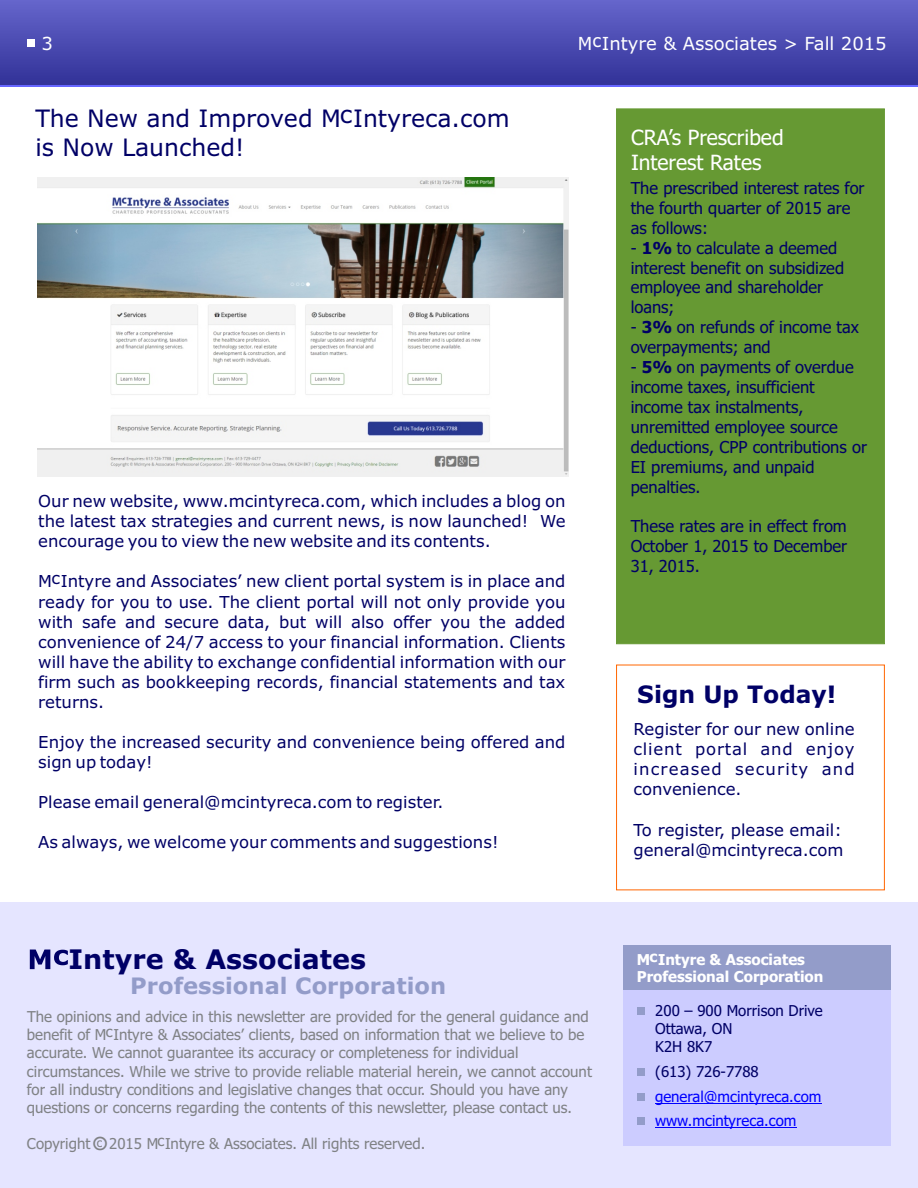
<style>
.page{position:relative;width:918px;height:1188px;background:#fff}
.page>*{position:absolute;margin:0;border:0;box-sizing:border-box;transform-origin:0 0}
.t1{font:700 27px "Verdana";color:#006}
.t2{font:24.6px "Century Gothic";color:#808285}
.t3{font:24px/29.1px "Verdana";color:#006}
.t4{font:700 24px "Verdana";color:#006}
.t5{font:700 22.65px "Verdana";color:#939cc9}
.t6{font:21px/25.3px "Tahoma";color:#fff}
.t7{font:18px "Verdana";color:#fff}
.t8{font:16.5px/20.1px "Verdana";color:#006;text-align:justify}
.t9{font:16.5px/20px "Tahoma";color:#006}
.t10{font:15px/18.1px "Tahoma";color:#808285}
.t11{font:15px/18.1px "Tahoma";color:#006}
.t12{font:700 15px/17px "Tahoma";color:#fff}
.t13{font:15px/24.3px "Tahoma";color:#00f}
.s1{font-family:"Tahoma"}
.s2{color:#fff}
.s3{font-weight:700}
.s4{color:#e5e5ff}
.s5{font-family:"Tahoma";font-size:12px}
.s6{color:#939cc9}
</style>
<div class="page">
<div style="left:616px;top:109px;width:269px;height:535px;background:#693"></div>
<div style="left:0;top:902px;width:918px;height:286px;background:#e5e5ff"></div>
<div style="left:0;top:0;width:918px;height:86px;background:linear-gradient(to bottom,#6565cb,#323298)"></div>
<hr style="left:0;top:85px;width:918px;height:2px;background:#66f">
<div style="left:623px;top:946px;width:268px;height:199px;background:#ccf"></div>
<div style="left:27px;top:39px;width:8px;height:8px;background:#fff"></div>
<div style="left:623px;top:945px;width:268px;height:44px;background:#939cc9"></div>
<div style="left:637px;top:1008px;width:7px;height:7px;background:#939cc9"></div>
<div style="left:637px;top:1093px;width:7px;height:7px;background:#939cc9"></div>
<div style="left:637px;top:1117px;width:7px;height:8px;background:#939cc9"></div>
<div style="left:637px;top:1068px;width:7px;height:8px;background:#939cc9"></div>
<hr style="left:655px;top:1103px;width:166px;height:1px;background:#00f">
<hr style="left:655px;top:1127px;width:141px;height:1px;background:#00f">
<svg style="left:30px;top:950px;width:38px;height:19px"></svg>
<img style="left:37px;top:177px;width:532px;height:299px">
<div style="left:616px;top:665px;width:269px;height:225px;border:1px solid #f60"></div>
<p class="t7" style="left:41px;top:36px;width:13px">3</p>
<p class="t7" style="left:578px;top:36px;width:310px"><span class="s1">M</span><sup>c</sup>Intyre &amp; Associates &gt; Fall 2015</p>
<h3 class="t3" style="left:35px;top:106px;width:476px">The New and Improved M<span class="s2">c</span>Intyreca.com is Now Launched!</h3>
<h3 class="t3" style="left:340px;top:101px;width:14px">c</h3>
<p class="t8" style="left:38px;top:493px;width:529px">Our new website, www.mcintyreca.com, which includes a blog on the latest tax strategies and current news, is now launched! We encourage you to view the new website and its contents.</p>
<p class="t8" style="left:38px;top:573px;width:529px">M<span class="s2">c</span>Intyre and Associates’ new client portal system is in place and ready for you to use. The client portal will not only provide you with safe and secure data, but will also offer you the added convenience of 24/7 access to your financial information. Clients will have the ability to exchange confidential information with our firm such as bookkeeping records, financial statements and tax returns.</p>
<p class="t8" style="left:38px;top:733px;width:529px">Enjoy the increased security and convenience being offered and sign up today!</p>
<p class="t8" style="left:38px;top:793px;width:407px">Please email general@mcintyreca.com to register.</p>
<p class="t8" style="left:38px;top:834px;width:462px">As always, we welcome your comments and suggestions!</p>
<p class="t8" style="left:51px;top:570px;width:10px">c</p>
<p class="t6" style="left:631px;top:126px;width:154px">CRA’s Prescribed<br>Interest Rates</p>
<p class="t9" style="left:631px;top:179px;width:235px">The prescribed interest rates for the fourth quarter of 2015 are as follows:</p>
<p class="t9" style="left:631px;top:239px;width:215px">- <span class="s3">1%</span> to calculate a deemed interest benefit on subsidized employee and shareholder loans;</p>
<p class="t9" style="left:631px;top:319px;width:230px">- <span class="s3">3%</span> on refunds of income tax overpayments; and</p>
<p class="t9" style="left:631px;top:359px;width:238px">- <span class="s3">5%</span> on payments of overdue income taxes, insufficient income tax instalments, unremitted employee source deductions, CPP contributions or<br>EI premiums, and unpaid penalties.</p>
<p class="t9" style="left:631px;top:518px;width:218px;text-align:justify">These rates are in effect from October 1, 2015 to December 31, 2015.</p>
<p class="t9" style="left:637px;top:259px;width:228px">If you fe l that your a sociates would like to receive our online</p>
<p class="t9" style="left:637px;top:318px;width:156px">sending an e-mail to:</p>
<p class="t9" style="left:637px;top:358px;width:199px">subscribe@mcintyreca.com</p>
<p class="t9" style="left:636px;top:451px;width:206px">To unsubscribe, please send an e-mail to:</p>
<p class="t9" style="left:636px;top:510px;width:217px">unsubscribe@mcintyreca.com</p>
<h3 class="t4" style="left:637px;top:685px;width:201px">Sign Up Today!</h3>
<p class="t8" style="left:634px;top:721px;width:223px">Register for our new online client portal and enjoy increased security and convenience.</p>
<p class="t8" style="left:634px;top:821px;width:211px">To register, please email: general@mcintyreca.com</p>
<h1 class="t1" style="left:69px;top:948px;width:299px">Intyre &amp; Associates</h1>
<h3 class="t5" style="left:130px;top:976px;width:317px">Professional Corporation</h3>
<p class="t10" style="left:27px;top:1009px;width:567px">The opinions and advice in this newsletter are provided for the general guidance and benefit of M<span class="s4">c</span>Intyre &amp; Associates’ clients, based on information that we believe to be accurate. We cannot guarantee its accuracy or completeness for individual circumstances. While we strive to provide reliable material herein, we cannot account for all industry conditions and legislative changes that occur. Should you have any questions or concerns regarding the contents of this newsletter, please contact us.</p>
<p class="t10" style="left:27px;top:1136px;width:65px">Copyright</p>
<p class="t10" style="left:109px;top:1136px;width:318px">2015 M<span class="s4">c</span>Intyre &amp; Associates. All rights reserved.</p>
<p class="t10" style="left:106px;top:1024px;width:8px">c</p>
<h2 class="t2" style="left:92px;top:1132px;width:18px">o<span class="s5">c</span></h2>
<p class="t10" style="left:157px;top:1133px;width:8px">c</p>
<p class="t12" style="left:637px;top:952px;width:188px">M<span class="s6">c</span>Intyre &amp; Associates<br>Professional Corporation</p>
<p class="t11" style="left:655px;top:1003px;width:169px">200 – 900 Morrison Drive<br>Ottawa, ON<br>K2H 8K7</p>
<p class="t11" style="left:655px;top:1064px;width:105px">(613) 726-7788</p>
<p class="t13" style="left:655px;top:1085px;width:168px">general@mcintyreca.com www.mcintyreca.com</p>
<p class="t12" style="left:650px;top:950px;width:9px">c</p>
</div>
